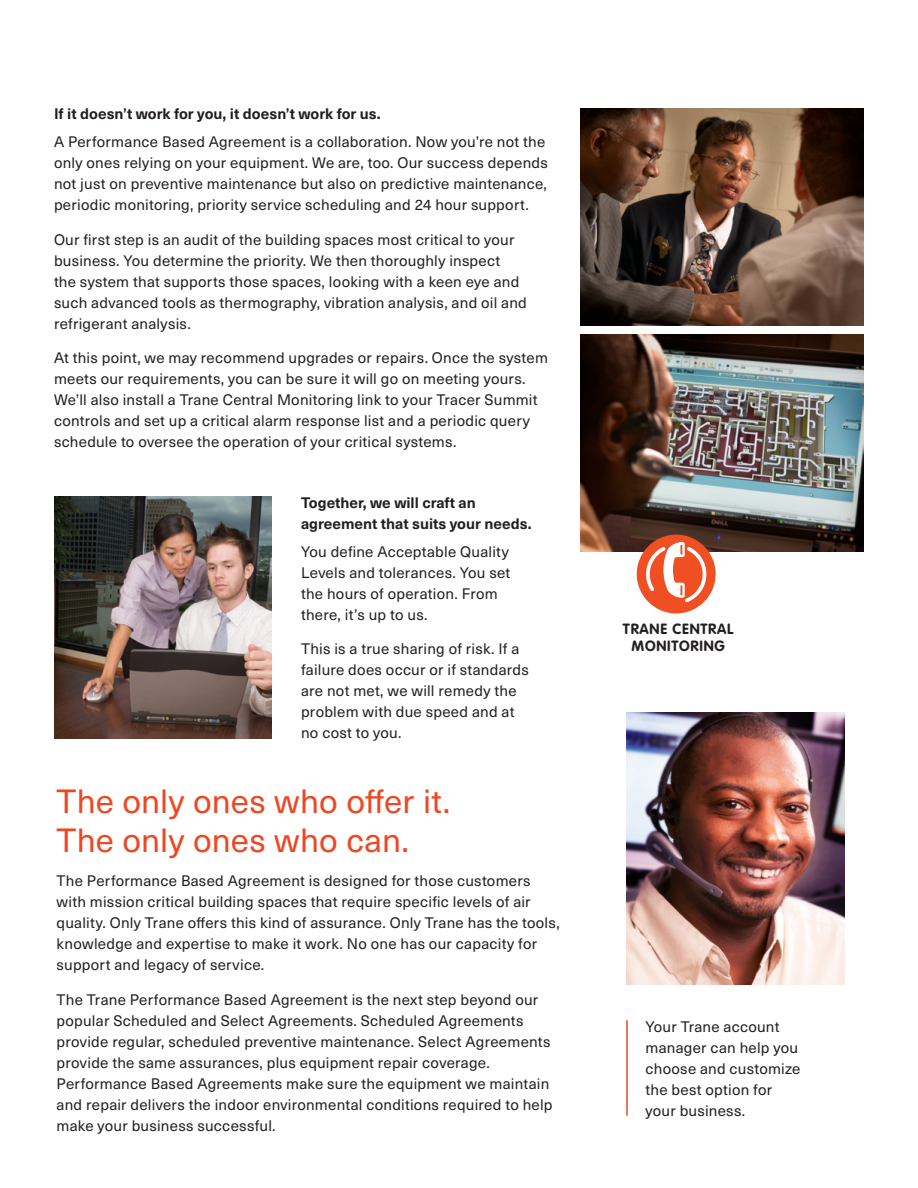
<style>
.page{position:relative;width:918px;height:1188px;background:#fff}
.page>*{position:absolute;margin:0;border:0;box-sizing:border-box;transform-origin:0 0}
.t1{font:33px/39px "Neue Haas Unica W1 G";letter-spacing:.005em;color:#ef4623}
.t2{font:15px/21px "Neue Haas Unica W1 G";letter-spacing:.015em;color:#231f20}
.t3{font:700 15px/21px "Neue Haas Unica W1 G";color:#231f20}
.t4{font:700 14.7px/17.5px "VAG Rounded";letter-spacing:.05em;color:#231f20;text-align:center}
</style>
<div class="page">
<img style="left:626px;top:712px;width:218px;height:272px">
<img style="left:54px;top:496px;width:218px;height:242px">
<img style="left:581px;top:335px;width:282px;height:217px">
<img style="left:581px;top:108px;width:282px;height:217px">
<div style="left:637px;top:535px;width:79px;height:79px;background:#f04f24;border-radius:50%"></div>
<svg style="left:646px;top:542px;width:60px;height:61px"></svg>
<hr style="left:626px;top:1020px;width:2px;height:96px;background:#ef4623">
<p class="t3" style="left:54px;top:103px;width:328px">If it doesn’t work for you, it doesn’t work for us.</p>
<p class="t2" style="left:54px;top:131px;width:495px">A Performance Based Agreement is a collaboration. Now you’re not the only ones relying on your equipment. We are, too. Our success depends not just on preventive maintenance but also on predictive maintenance, periodic monitoring, priority service scheduling and 24 hour support.</p>
<p class="t2" style="left:54px;top:228px;width:474px">Our first step is an audit of the building spaces most critical to your business. You determine the priority. We then thoroughly inspect<br>the system that supports those spaces, looking with a keen eye and such advanced tools as thermography, vibration analysis, and oil and refrigerant analysis.</p>
<p class="t2" style="left:54px;top:347px;width:495px">At this point, we may recommend upgrades or repairs. Once the system meets our requirements, you can be sure it will go on meeting yours.<br>We’ll also install a Trane Central Monitoring link to your Tracer Summit controls and set up a critical alarm response list and a periodic query schedule to oversee the operation of your critical systems.</p>
<p class="t3" style="left:301px;top:491px;width:232px">Together, we will craft an agreement that suits your needs.</p>
<p class="t2" style="left:301px;top:540px;width:211px">You define Acceptable Quality<br>Levels and tolerances. You set the hours of operation. From there, it’s up to us.</p>
<p class="t2" style="left:301px;top:637px;width:229px">This is a true sharing of risk. If a failure does occur or if standards are not met, we will remedy the problem with due speed and at no cost to you.</p>
<h1 class="t1" style="left:57px;top:780px;width:395px">The only ones who offer it.<br>The only ones who can.</h1>
<p class="t2" style="left:57px;top:869px;width:505px">The Performance Based Agreement is designed for those customers with mission critical building spaces that require specific levels of air quality. Only Trane offers this kind of assurance. Only Trane has the tools, knowledge and expertise to make it work. No one has our capacity for support and legacy of service.</p>
<p class="t2" style="left:57px;top:988px;width:497px">The Trane Performance Based Agreement is the next step beyond our popular Scheduled and Select Agreements. Scheduled Agreements provide regular, scheduled preventive maintenance. Select Agreements provide the same assurances, plus equipment repair coverage.<br>Performance Based Agreements make sure the equipment we maintain and repair delivers the indoor environmental conditions required to help make your business successful.</p>
<p class="t4" style="left:623px;top:620px;width:112px">TRANE CENTRAL<br>MONITORING</p>
<p class="t2" style="left:646px;top:1015px;width:156px">Your Trane account manager can help you choose and customize the best option for your business.</p>
</div>
